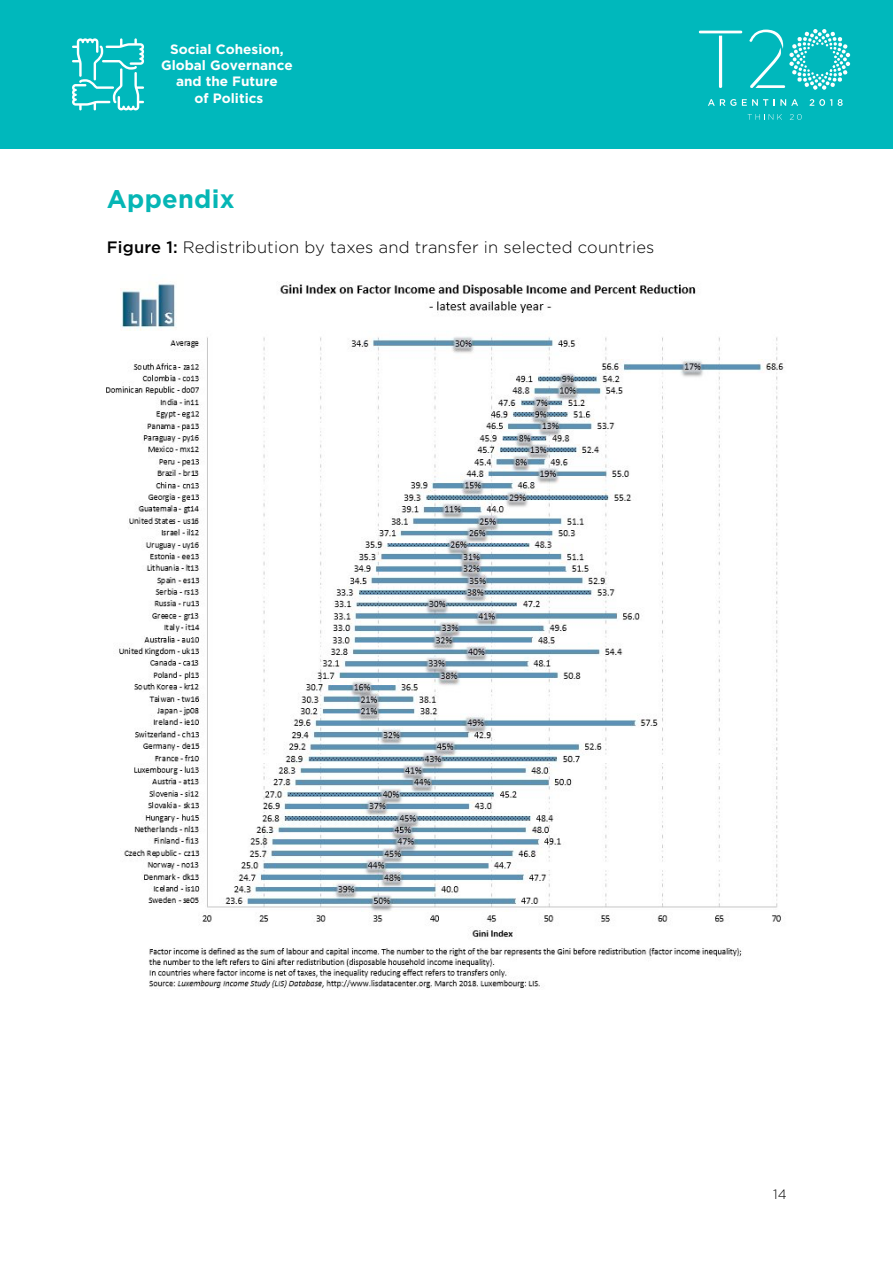
<style>
.page{position:relative;width:893px;height:1263px;background:#fff}
.page>*{position:absolute;margin:0;border:0;box-sizing:border-box;transform-origin:0 0}
.t1{font:700 25.5px "Gotham HTF";letter-spacing:.01em;color:#06b6b5}
.t2{font:300 16.5px "Gotham";letter-spacing:.01em;color:#000}
.t3{font:700 13.5px/16.2px "Gotham";color:#fff;text-align:center}
.t4{font:300 13.5px "Gotham";color:#000}
.s1{font-weight:500}
</style>
<div class="page">
<div style="left:0;top:0;width:893px;height:149px;background:#00b8bc"></div>
<svg style="left:749px;top:29px;width:101px;height:61px"></svg>
<svg style="left:708px;top:99px;width:28px;height:7px"></svg>
<svg style="left:742px;top:99px;width:26px;height:7px"></svg>
<svg style="left:774px;top:99px;width:24px;height:7px"></svg>
<svg style="left:810px;top:99px;width:22px;height:7px"></svg>
<svg style="left:838px;top:99px;width:5px;height:7px"></svg>
<svg style="left:699px;top:31px;width:43px;height:57px"></svg>
<svg style="left:748px;top:114px;width:34px;height:6px"></svg>
<svg style="left:790px;top:114px;width:12px;height:6px"></svg>
<svg style="left:72px;top:38px;width:72px;height:72px"></svg>
<img style="left:106px;top:282px;width:678px;height:707px">
<p class="t3" style="left:161px;top:41px;width:133px">Social Cohesion,<br>Global Governance and the Future<br>of Politics</p>
<h1 class="t1" style="left:107px;top:185px;width:129px">Appendix</h1>
<p class="t2" style="left:107px;top:237px;width:549px"><span class="s1">Figure 1:</span> Redistribution by taxes and transfer in selected countries</p>
<p class="t4" style="left:773px;top:1186px;width:15px">14</p>
</div>
